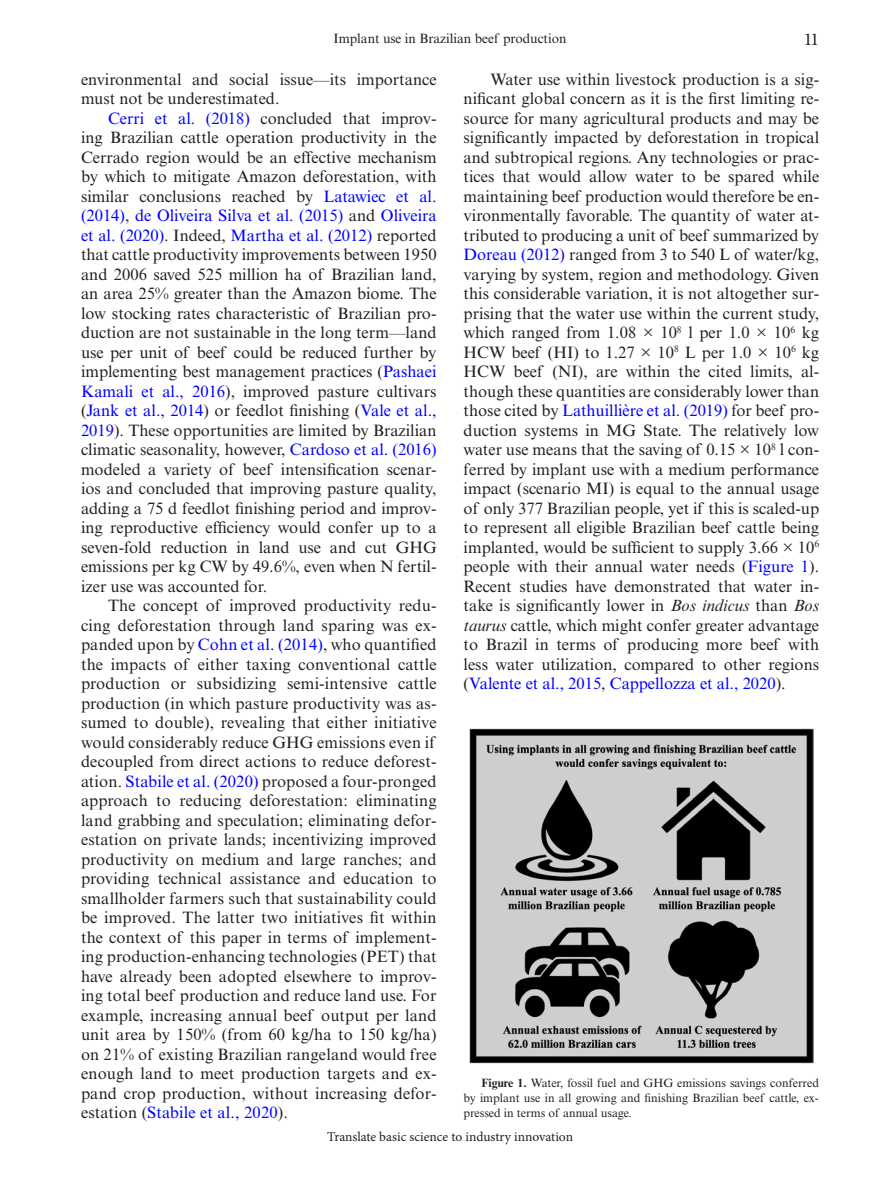
<style>
.page{position:relative;width:891px;height:1188px;background:#fff}
.page>*{position:absolute;margin:0;border:0;box-sizing:border-box;transform-origin:0 0}
.t1{font:18px "Minion Pro";color:#231f20}
.t2{font:16.5px/19.5px "Times New Roman MT Std";color:#231f20;text-align:justify}
.t3{font:13.5px "Minion Pro";color:#231f20}
.t4{font:13.5px "Times New Roman MT Std";color:#231f20}
.t5{font:12px/15px "Times New Roman MT Std";color:#231f20;text-align:justify}
.s1{color:#00f}
.s2{font-style:italic}
.s3{font-weight:700}
</style>
<div class="page">
<img style="left:469px;top:729px;width:344px;height:335px">
<p class="t4" style="left:333px;top:30px;width:235px">Implant use in Brazilian beef production</p>
<p class="t1" style="left:804px;top:27px;width:17px">11</p>
<p class="t2" style="left:81px;top:69px;width:357px">environmental and social issue—its importance must not be underestimated.</p>
<p class="t2" style="left:81px;top:108px;width:357px;text-indent:27px"><span class="s1">Cerri et al. (2018)</span> concluded that improv&shy;ing Brazilian cattle operation productivity in the Cerrado region would be an effective mechanism by which to mitigate Amazon deforestation, with similar conclusions reached by <span class="s1">Latawiec et al. (2014)</span>, <span class="s1">de Oliveira Silva et al. (2015)</span> and <span class="s1">Oliveira et al. (2020)</span>. Indeed, <span class="s1">Martha et al. (2012)</span> reported that cattle productivity improvements between 1950 and 2006 saved 525 million ha of Brazilian land, an area 25% greater than the Amazon biome. The low stocking rates characteristic of Brazilian pro&shy;duction are not sustainable in the long term—land use per unit of beef could be reduced further by implementing best management practices (<span class="s1">Pashaei Kamali et al., 2016</span>), improved pasture cultivars (<span class="s1">Jank et al., 2014</span>) or feedlot finishing (<span class="s1">Vale et al., 2019</span>). These opportunities are limited by Brazilian climatic seasonality, however, <span class="s1">Cardoso et al. (2016) </span>modeled a variety of beef intensification scenar&shy;ios and concluded that improving pasture quality, adding a 75 d feedlot finishing period and improv&shy;ing reproductive efficiency would confer up to a seven-fold reduction in land use and cut GHG emissions per kg CW by 49.6%, even when N fertil&shy;izer use was accounted for.</p>
<p class="t2" style="left:81px;top:596px;width:357px;text-indent:27px">The concept of improved productivity redu&shy;cing deforestation through land sparing was ex&shy;panded upon by <span class="s1">Cohn et al. (2014)</span>, who quantified the impacts of either taxing conventional cattle production or subsidizing semi-intensive cattle production (in which pasture productivity was as&shy;sumed to double), revealing that either initiative would considerably reduce GHG emissions even if decoupled from direct actions to reduce deforest&shy;ation. <span class="s1">Stabile et al. (2020)</span> proposed a four-pronged approach to reducing deforestation: eliminating land grabbing and speculation; eliminating defor&shy;estation on private lands; incentivizing improved productivity on medium and large ranches; and providing technical assistance and education to smallholder farmers such that sustainability could be improved. The latter two initiatives fit within the context of this paper in terms of implement&shy;ing production-enhancing technologies (PET) that have already been adopted elsewhere to improv&shy;ing total beef production and reduce land use. For example, increasing annual beef output per land unit area by 150% (from 60 kg/ha to 150 kg/ha) on 21% of existing Brazilian rangeland would free enough land to meet production targets and ex&shy;pand crop production, without increasing defor&shy;estation (<span class="s1">Stabile et al., 2020</span>).</p>
<p class="t2" style="left:463px;top:69px;width:357px;text-indent:27px">Water use within livestock production is a sig&shy;nificant global concern as it is the first limiting re&shy;source for many agricultural products and may be significantly impacted by deforestation in tropical and subtropical regions. Any technologies or prac&shy;tices that would allow water to be spared while maintaining beef production would therefore be en&shy;vironmentally favorable. The quantity of water at&shy;tributed to producing a unit of beef summarized by <span class="s1">Doreau (2012)</span> ranged from 3 to 540 L of water/kg, varying by system, region and methodology. Given this considerable variation, it is not altogether sur&shy;prising that the water use within the current study, which ranged from 1.08 × 10<sup>8</sup> l per 1.0 × 10<sup>6</sup> kg HCW beef (HI) to 1.27 × 10<sup>8</sup> L per 1.0 × 10<sup>6</sup> kg HCW beef (NI), are within the cited limits, al&shy;though these quantities are considerably lower than those cited by <span class="s1">Lathuillière et al. (2019)</span> for beef pro&shy;duction systems in MG State. The relatively low water use means that the saving of 0.15 × 10<sup>8</sup> l con&shy;ferred by implant use with a medium performance impact (scenario MI) is equal to the annual usage of only 377 Brazilian people, yet if this is scaled-up to represent all eligible Brazilian beef cattle being implanted, would be sufficient to supply 3.66 × 10<sup>6 </sup>people with their annual water needs (<span class="s1">Figure 1</span>).<br>Recent studies have demonstrated that water in&shy;take is significantly lower in <span class="s2">Bos indicus</span> than <span class="s2">Bos taurus</span> cattle, which might confer greater advantage to Brazil in terms of producing more beef with less water utilization, compared to other regions (<span class="s1">Valente et al., 2015</span>, <span class="s1">Cappellozza et al., 2020</span>).</p>
<p class="t5" style="left:463px;top:1076px;width:357px;text-indent:18px"><span class="s3">Figure 1.</span> Water, fossil fuel and GHG emissions savings conferred by implant use in all growing and finishing Brazilian beef cattle, ex&shy;pressed in terms of annual usage.</p>
<p class="t3" style="left:327px;top:1128px;width:247px">Translate basic science to industry innovation</p>
</div>
